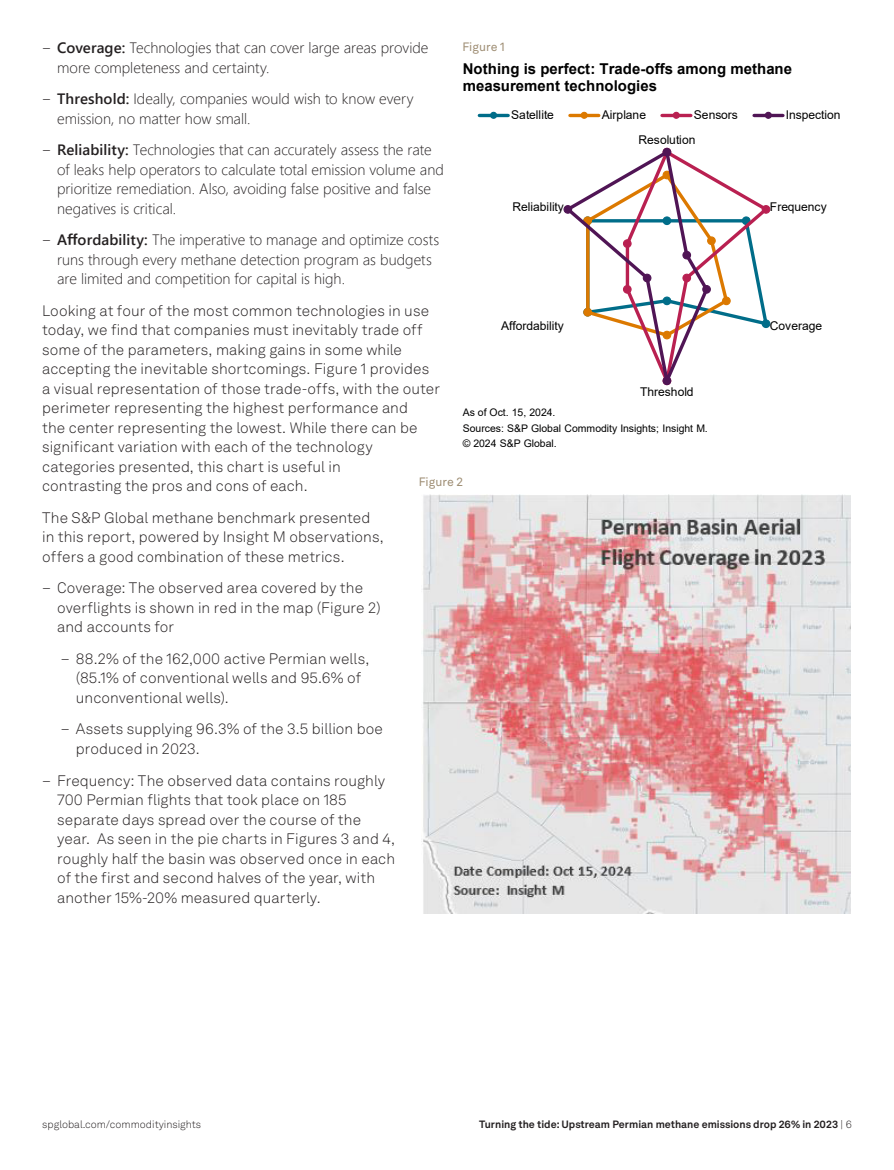
<style>
.page{position:relative;width:894px;height:1170px;background:#fff}
.page>*{position:absolute;margin:0;border:0;box-sizing:border-box;transform-origin:0 0}
.b_Normal_1_column{font:300 15px/19.5px "Akkurat LL";letter-spacing:.005em;color:#231f20}
.t1{font:300 15px/19.5px "Yu Gothic UI";color:#231f20}
.t2{font:700 15px/17.2px "Arial";letter-spacing:.005em;color:#010000}
.t3{font:12px "Arial";letter-spacing:-.005em;color:#000}
.t4{font:12px "Arial";letter-spacing:-.005em;color:#010000}
.Chart_callout_number{font:12px "Akkurat LL";color:#9e8d73}
.t5{font:10.5px/15.1px "Arial";letter-spacing:-.005em;color:#010000}
.t6{font:700 10.5px "Akkurat LL";color:#231f20}
.t7{font:300 10.5px "Akkurat LL";color:#231f20}
.s1{font-family:"Akkurat LL"}
.s2{font-weight:700}
.s3{font-weight:300}
</style>
<div class="page">
<svg style="left:570px;top:152px;width:201px;height:230px"></svg>
<div style="left:663px;top:148px;width:7px;height:8px;background:#501555;border-radius:50%"></div>
<div style="left:662px;top:148px;width:9px;height:8px;border:1px solid #501555;border-radius:50%"></div>
<div style="left:682px;top:251px;width:8px;height:8px;background:#501555;border-radius:50%"></div>
<div style="left:682px;top:251px;width:8px;height:8px;border:1px solid #501555;border-radius:50%"></div>
<div style="left:702px;top:285px;width:8px;height:8px;background:#501555;border-radius:50%"></div>
<div style="left:702px;top:285px;width:8px;height:9px;border:1px solid #501555;border-radius:50%"></div>
<div style="left:663px;top:377px;width:7px;height:7px;background:#501555;border-radius:50%"></div>
<div style="left:662px;top:376px;width:9px;height:9px;border:1px solid #501555;border-radius:50%"></div>
<div style="left:643px;top:274px;width:7px;height:8px;background:#501555;border-radius:50%"></div>
<div style="left:642px;top:274px;width:9px;height:8px;border:1px solid #501555;border-radius:50%"></div>
<div style="left:564px;top:206px;width:7px;height:7px;background:#501555;border-radius:50%"></div>
<div style="left:563px;top:205px;width:9px;height:9px;border:1px solid #501555;border-radius:50%"></div>
<hr style="left:479px;top:114px;width:29px;height:3px;background:#006d89">
<div style="left:490px;top:112px;width:7px;height:7px;border:1px solid #006d89;border-radius:50%"></div>
<hr style="left:569px;top:114px;width:29px;height:3px;background:#dc7900">
<div style="left:580px;top:112px;width:7px;height:7px;border:1px solid #dc7900;border-radius:50%"></div>
<hr style="left:661px;top:114px;width:29px;height:3px;background:#b92051">
<div style="left:672px;top:112px;width:7px;height:7px;border:1px solid #b92051;border-radius:50%"></div>
<hr style="left:753px;top:114px;width:29px;height:3px;background:#501555">
<div style="left:764px;top:112px;width:7px;height:7px;border:1px solid #501555;border-radius:50%"></div>
<img style="left:422px;top:494px;width:428px;height:420px">
<p class="t1" style="left:57px;top:36px;width:372px;text-indent:-15px"><span class="s1">–</span> <span class="s2">Coverage:</span> Technologies that can cover large areas provide more completeness and certainty.</p>
<p class="t1" style="left:57px;top:87px;width:358px;text-indent:-15px"><span class="s1">–</span> <span class="s2">Threshold:</span> Ideally, companies would wish to know every emission, no matter how small.</p>
<p class="t1" style="left:57px;top:138px;width:388px;text-indent:-15px"><span class="s1">–</span> <span class="s2">Reliability:</span> Technologies that can accurately assess the rate of leaks help operators to calculate total emission volume and prioritize remediation. Also, avoiding false positive and false negatives is critical.</p>
<p class="t1" style="left:57px;top:228px;width:383px;text-indent:-15px"><span class="s1">–</span> <span class="s2">Affordability:</span> The imperative to manage and optimize costs runs through every methane detection program as budgets are limited and competition for capital is high.</p>
<p class="b_Normal_1_column" style="left:42px;top:300px;width:399px">Looking at four of the most common technologies in use today, we find that companies must inevitably trade off some of the parameters, making gains in some while accepting the inevitable shortcomings. Figure 1 provides a visual representation of those trade-offs, with the outer perimeter representing the highest performance and<br>the center representing the lowest. While there can be significant variation with each of the technology categories presented, this chart is useful in<br>contrasting the pros and cons of each.</p>
<p class="b_Normal_1_column" style="left:42px;top:507px;width:343px">The S&amp;P Global methane benchmark presented in this report, powered by Insight M observations, offers a good combination of these metrics.</p>
<p class="b_Normal_1_column" style="left:57px;top:578px;width:325px;text-indent:-15px">– Coverage: The observed area covered by the overflights is shown in red in the map (Figure 2) and accounts for</p>
<p class="b_Normal_1_column" style="left:76px;top:648px;width:295px;text-indent:-15px">– 88.2% of the 162,000 active Permian wells, (85.1% of conventional wells and 95.6% of unconventional wells).</p>
<p class="b_Normal_1_column" style="left:76px;top:719px;width:308px;text-indent:-15px">– Assets supplying 96.3% of the 3.5 billion boe produced in 2023.</p>
<p class="b_Normal_1_column" style="left:57px;top:770px;width:339px;text-indent:-15px">– Frequency: The observed data contains roughly 700 Permian flights that took place on 185 separate days spread over the course of the year. As seen in the pie charts in Figures 3 and 4, roughly half the basin was observed once in each of the first and second halves of the year, with another 15%-20% measured quarterly.</p>
<p class="Chart_callout_number" style="left:462px;top:38px;width:44px">Figure 1</p>
<p class="t2" style="left:462px;top:60px;width:331px">Nothing is perfect: Trade-offs among methane measurement technologies</p>
<p class="t4" style="left:511px;top:107px;width:44px">Satellite</p>
<p class="t4" style="left:601px;top:107px;width:46px">Airplane</p>
<p class="t4" style="left:693px;top:107px;width:46px">Sensors</p>
<p class="t4" style="left:785px;top:107px;width:56px">Inspection</p>
<p class="t3" style="left:638px;top:132px;width:58px">Resolution</p>
<p class="t3" style="left:512px;top:198px;width:53px">Reliability</p>
<p class="t3" style="left:769px;top:198px;width:58px">Frequency</p>
<p class="t3" style="left:501px;top:317px;width:64px">Affordability</p>
<p class="t3" style="left:769px;top:317px;width:54px">Coverage</p>
<p class="t3" style="left:640px;top:384px;width:55px">Threshold</p>
<p class="t5" style="left:462px;top:405px;width:246px">As of Oct. 15, 2024.<br>Sources: S&amp;P Global Commodity Insights; Insight M.</p>
<p class="t5" style="left:462px;top:435px;width:95px">© 2024 S&amp;P Global.</p>
<p class="Chart_callout_number" style="left:418px;top:473px;width:46px">Figure 2</p>
<p class="t7" style="left:42px;top:1116px;width:160px">spglobal.com/commodityinsights</p>
<p class="t6" style="left:479px;top:1116px;width:374px">Turning the tide: Upstream Permian methane emissions drop 26% in 2023 <span class="s3">| 6</span></p>
</div>
